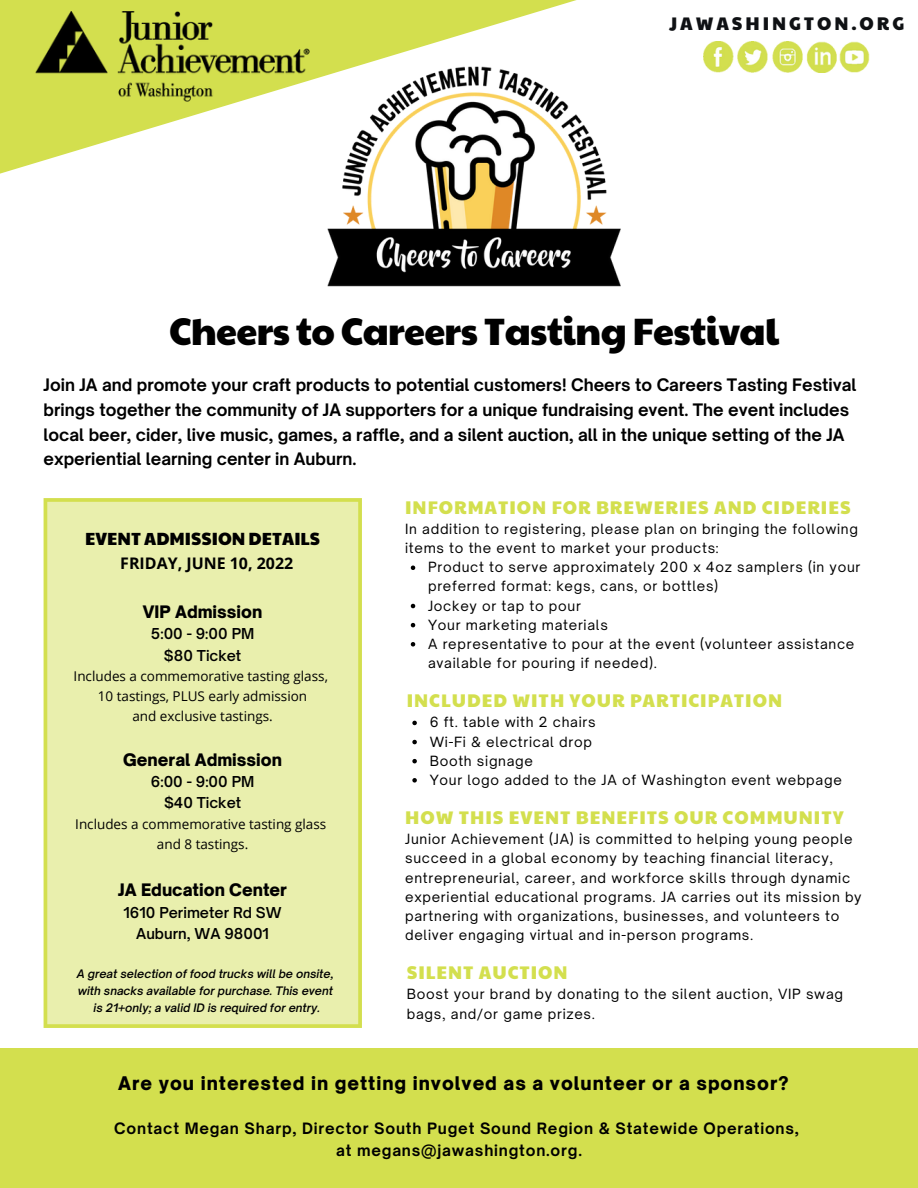
<style>
.page{position:relative;width:918px;height:1188px;background:#fff}
.page>*{position:absolute;margin:0;border:0;box-sizing:border-box;transform-origin:0 0}
.t1{font:37.65px "Paytone One";letter-spacing:-.02em;color:#000}
.t2{font:18px "Paytone One";letter-spacing:.055em;color:#d3df4e}
.t3{font:900 18px "Open Sauce One";letter-spacing:.055em;color:#000}
.t4{font:18px "Paytone One";letter-spacing:.16em;color:#0f1114}
.t5{font:17.4px "Paytone One";color:#000}
.t6{font:700 16.5px/24.8px "Open Sauce One";color:#000}
.t7{font:900 16.5px "Open Sauce One";color:#000}
.t8{font:700 15.9px "Open Sans";color:#000}
.t9{font:700 15px "Open Sauce One";letter-spacing:.055em;color:#000}
.t10{font:600 14.4px "Open Sauce One";color:#000}
.t11{font:13.5px/19.2px "Open Sauce One";letter-spacing:.055em;color:#000}
.t12{font:13.5px "Open Sans";color:#000}
.t13{font:italic 600 11.25px "Open Sauce One";color:#000}
</style>
<div class="page">
<svg style="left:0;top:0;width:577px;height:174px;fill:#d3df4e"></svg>
<img style="left:704px;top:42px;width:165px;height:30px">
<img style="left:35px;top:12px;width:275px;height:90px">
<div style="left:45px;top:500px;width:315px;height:526px;background:#e9efad"></div>
<svg style="left:358px;top:1024px;width:4px;height:4px"></svg>
<hr style="left:44px;top:502px;width:3px;height:522px;background:#d3df4e">
<svg style="left:44px;top:1024px;width:3px;height:4px"></svg>
<svg style="left:358px;top:502px;width:4px;height:522px;background:#d4e055"></svg>
<svg style="left:47px;top:1024px;width:311px;height:4px"></svg>
<svg style="left:358px;top:498px;width:4px;height:4px"></svg>
<svg style="left:44px;top:498px;width:3px;height:4px"></svg>
<hr style="left:47px;top:498px;width:311px;height:4px;background:#d3df4e">
<div style="left:0;top:1049px;width:918px;height:139px;background:#d3df4e"></div>
<img style="left:326px;top:65px;width:295px;height:222px">
<svg style="left:411px;top:566px;width:4px;height:4px"></svg>
<svg style="left:411px;top:604px;width:4px;height:4px"></svg>
<svg style="left:411px;top:623px;width:4px;height:4px"></svg>
<svg style="left:411px;top:642px;width:4px;height:5px"></svg>
<svg style="left:412px;top:721px;width:5px;height:4px"></svg>
<svg style="left:412px;top:740px;width:5px;height:4px"></svg>
<svg style="left:412px;top:759px;width:5px;height:4px"></svg>
<svg style="left:412px;top:778px;width:5px;height:5px"></svg>
<p class="t4" style="left:669px;top:10px;width:237px">JAWASHINGTON.ORG</p>
<p class="t1" style="left:169px;top:303px;width:612px">Cheers to Careers Tasting Festival</p>
<p class="t6" style="left:44px;top:372px;width:814px">Join JA and promote your craft products to potential customers! Cheers to Careers Tasting Festival brings together the community of JA supporters for a unique fundraising event. The event includes local beer, cider, live music, games, a raffle, and a silent auction, all in the unique setting of the JA experiential learning center in Auburn.</p>
<p class="t5" style="left:85px;top:525px;width:237px">EVENT ADMISSION DETAILS</p>
<p class="t8" style="left:120px;top:552px;width:174px">FRIDAY, JUNE 10, 2022</p>
<p class="t7" style="left:143px;top:601px;width:121px">VIP Admission</p>
<p class="t10" style="left:151px;top:625px;width:105px">5:00 - 9:00 PM</p>
<p class="t10" style="left:164px;top:646px;width:79px">$80 Ticket</p>
<p class="t12" style="left:74px;top:666px;width:256px">Includes a commemorative tasting glass,</p>
<p class="t12" style="left:98px;top:687px;width:211px">10 tastings, PLUS early admission</p>
<p class="t12" style="left:132px;top:707px;width:142px">and exclusive tastings.</p>
<p class="t7" style="left:123px;top:749px;width:160px">General Admission</p>
<p class="t10" style="left:151px;top:773px;width:105px">6:00 - 9:00 PM</p>
<p class="t10" style="left:164px;top:794px;width:79px">$40 Ticket</p>
<p class="t12" style="left:75px;top:814px;width:253px">Includes a commemorative tasting glass</p>
<p class="t12" style="left:157px;top:834px;width:93px">and 8 tastings.</p>
<p class="t7" style="left:118px;top:880px;width:170px">JA Education Center</p>
<p class="t10" style="left:124px;top:903px;width:160px">1610 Perimeter Rd SW</p>
<p class="t10" style="left:136px;top:925px;width:134px">Auburn, WA 98001</p>
<p class="t13" style="left:77px;top:967px;width:258px">A great selection of food trucks will be onsite,</p>
<p class="t13" style="left:78px;top:984px;width:257px">with snacks available for purchase. This event</p>
<p class="t13" style="left:94px;top:1001px;width:228px">is 21+only; a valid ID is required for entry.</p>
<p class="t2" style="left:405px;top:494px;width:447px">INFORMATION FOR BREWERIES AND CIDERIES</p>
<p class="t11" style="left:405px;top:519px;width:454px">In addition to registering, please plan on bringing the following items to the event to market your products:</p>
<p class="t11" style="left:428px;top:558px;width:434px">Product to serve approximately 200 x 4oz samplers (in your preferred format: kegs, cans, or bottles)</p>
<p class="t11" style="left:428px;top:596px;width:154px">Jockey or tap to pour</p>
<p class="t11" style="left:428px;top:615px;width:181px">Your marketing materials</p>
<p class="t11" style="left:428px;top:634px;width:428px">A representative to pour at the event (volunteer assistance available for pouring if needed).</p>
<p class="t2" style="left:407px;top:687px;width:377px">INCLUDED WITH YOUR PARTICIPATION</p>
<p class="t11" style="left:430px;top:713px;width:167px">6 ft. table with 2 chairs</p>
<p class="t11" style="left:430px;top:732px;width:164px">Wi-Fi &amp; electrical drop</p>
<p class="t11" style="left:430px;top:751px;width:105px">Booth signage</p>
<p class="t11" style="left:430px;top:770px;width:414px">Your logo added to the JA of Washington event webpage</p>
<p class="t2" style="left:405px;top:804px;width:440px">HOW THIS EVENT BENEFITS OUR COMMUNITY</p>
<p class="t11" style="left:405px;top:830px;width:458px">Junior Achievement (JA) is committed to helping young people succeed in a global economy by teaching financial literacy, entrepreneurial, career, and workforce skills through dynamic experiential educational programs. JA carries out its mission by partnering with organizations, businesses, and volunteers to deliver engaging virtual and in-person programs.</p>
<p class="t2" style="left:407px;top:959px;width:162px">SILENT AUCTION</p>
<p class="t11" style="left:407px;top:985px;width:438px">Boost your brand by donating to the silent auction, VIP swag bags, and/or game prizes.</p>
<p class="t3" style="left:118px;top:1072px;width:672px">Are you interested in getting involved as a volunteer or a sponsor?</p>
<p class="t9" style="left:114px;top:1119px;width:686px">Contact Megan Sharp, Director South Puget Sound Region &amp; Statewide Operations,</p>
<p class="t9" style="left:336px;top:1141px;width:247px">at megans@jawashington.org.</p>
</div>
